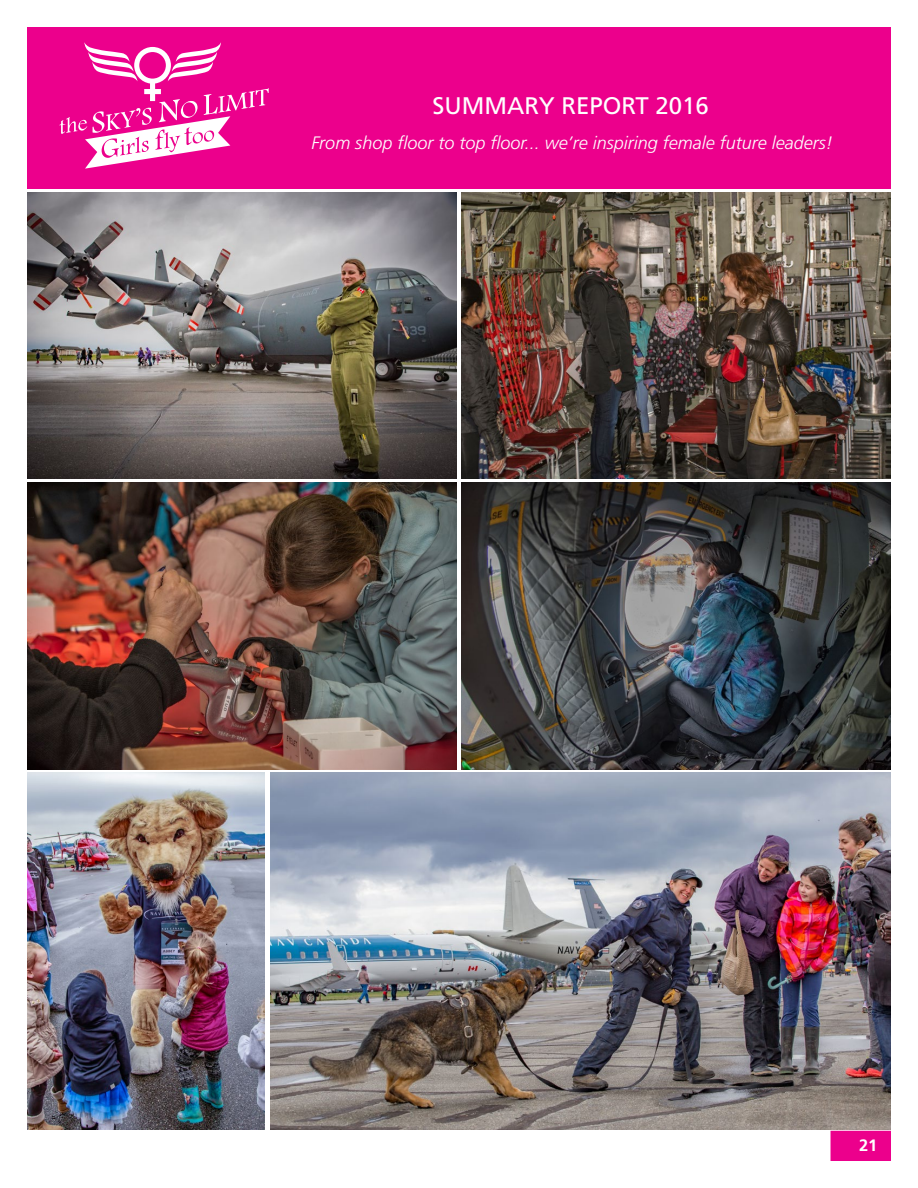
<style>
.page{position:relative;width:918px;height:1188px;background:#fff}
.page>*{position:absolute;margin:0;border:0;box-sizing:border-box;transform-origin:0 0}
.t1{font:24px "Frutiger LT Std";color:#fff}
.t2{font:italic 300 18px "Frutiger LT Std";color:#fff}
.t3{font:700 16.5px "Frutiger LT Std";color:#fff}
</style>
<div class="page">
<div style="left:831px;top:1131px;width:60px;height:30px;background:#ec008c"></div>
<div style="left:27px;top:27px;width:864px;height:162px;background:#ec008c"></div>
<svg style="left:59px;top:42px;width:210px;height:127px"></svg>
<img style="left:461px;top:482px;width:430px;height:287px">
<img style="left:27px;top:482px;width:430px;height:287px">
<img style="left:27px;top:192px;width:430px;height:287px">
<img style="left:461px;top:192px;width:430px;height:287px">
<img style="left:27px;top:773px;width:238px;height:356px">
<img style="left:270px;top:773px;width:620px;height:356px">
<h1 class="t1" style="left:432px;top:91px;width:278px">SUMMARY REPORT 2016</h1>
<p class="t2" style="left:311px;top:132px;width:523px">From shop floor to top floor... we’re inspiring female future leaders!</p>
<p class="t3" style="left:859px;top:1136px;width:20px">21</p>
</div>
